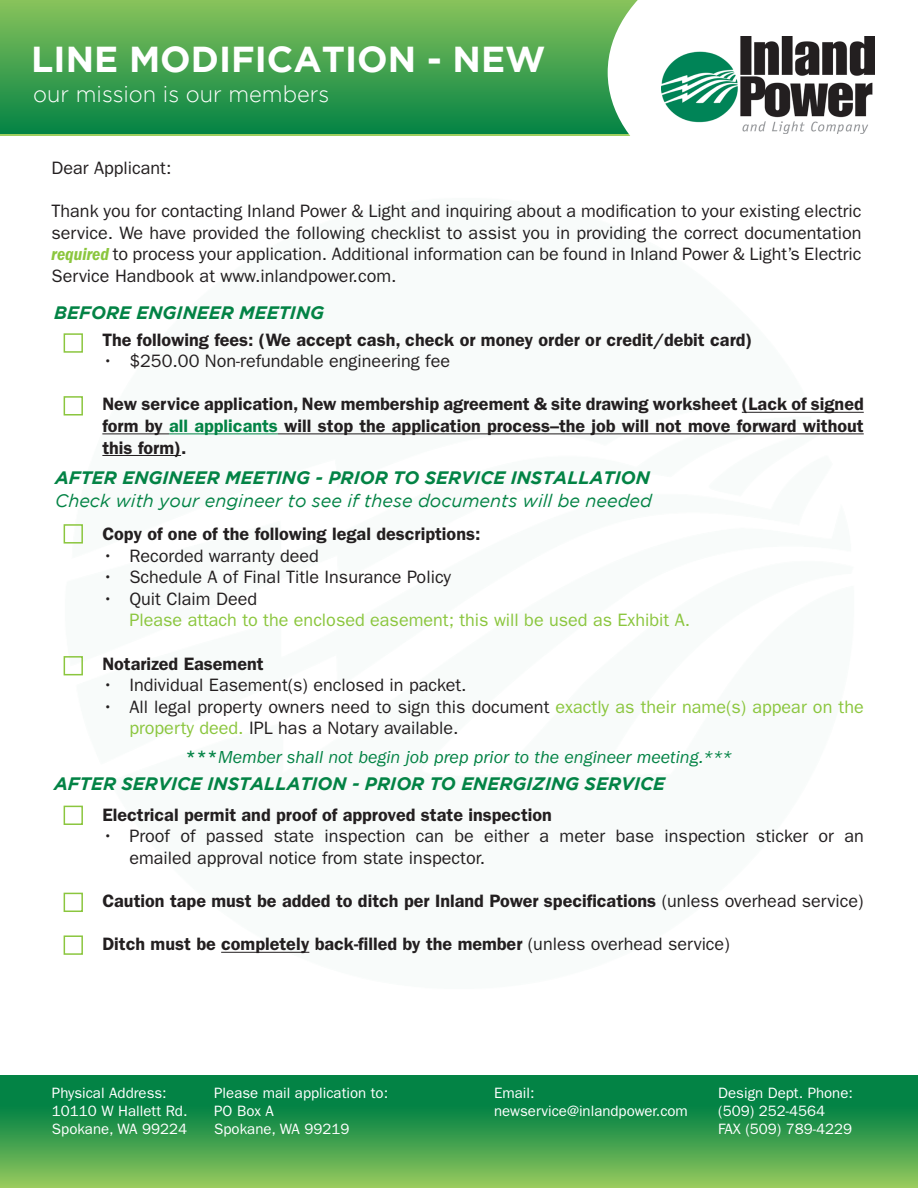
<style>
.page{position:relative;width:918px;height:1188px;background:#fff}
.page>*{position:absolute;margin:0;border:0;box-sizing:border-box;transform-origin:0 0}
.t1{font:700 36px "Gotham";color:#fff}
.t2{font:300 22.8px "Gotham";color:#fff;scale:.96 1}
.t3{font:18px/21.6px "ITC Franklin Gothic Std";color:#231f20}
.t4{font:600 18px/21.6px "ITC Franklin Gothic Std";color:#231f20;text-align:justify}
.t5{font:italic 700 18px "Gotham";color:#038345}
.t6{font:18px "ITC Franklin Gothic Std";color:#8bc63e}
.t7{font:italic 18px "ITC Franklin Gothic Std";color:#038345}
.t8{font:italic 18px "Gotham";color:#038345}
.t9{font:15px "ITC Franklin Gothic Std";color:#fff}
.s1{font-family:"Franklin Gothic";font-weight:600;font-style:italic;font-stretch:condensed;color:#8bc63e}
.s2{color:#038345}
.s3{color:#8bc63e}
.s4{font-weight:600;font-style:normal}
.s5{font-weight:400}
</style>
<div class="page">
<svg style="left:0;top:1075px;width:918px;height:113px;background:#379c4d"></svg>
<div style="left:0;top:0;width:918px;height:134px;background:linear-gradient(to bottom,#88c35b,#048345)"></div>
<svg style="left:608px;top:0;width:310px;height:136px"></svg>
<hr style="left:742px;top:412px;width:122px;height:1px;background:#231f20">
<hr style="left:102px;top:433px;width:67px;height:1px;background:#231f20">
<hr style="left:169px;top:433px;width:109px;height:1px;background:#038345">
<hr style="left:278px;top:433px;width:586px;height:1px;background:#231f20">
<hr style="left:102px;top:455px;width:79px;height:1px;background:#231f20">
<hr style="left:221px;top:952px;width:88px;height:1px;background:#231f20">
<div style="left:64px;top:333px;width:19px;height:20px;border:2px solid #8bc63e"></div>
<div style="left:64px;top:893px;width:19px;height:19px;border:2px solid #8bc63e"></div>
<div style="left:64px;top:806px;width:19px;height:19px;border:2px solid #8bc63e"></div>
<div style="left:64px;top:656px;width:19px;height:19px;border:2px solid #8bc63e"></div>
<div style="left:64px;top:396px;width:19px;height:20px;border:2px solid #8bc63e"></div>
<div style="left:64px;top:524px;width:19px;height:20px;border:2px solid #8bc63e"></div>
<div style="left:64px;top:935px;width:19px;height:20px;border:2px solid #8bc63e"></div>
<img style="left:662px;top:36px;width:213px;height:97px">
<p class="t1" style="left:31px;top:39px;width:516px">LINE MODIFICATION - NEW</p>
<p class="t2" style="left:33px;top:81px;width:310px">our mission is our members</p>
<p class="t3" style="left:52px;top:157px;width:121px">Dear Applicant:</p>
<p class="t3" style="left:52px;top:200px;width:812px;text-align:justify">Thank you for contacting Inland Power &amp; Light and inquiring about a modification to your existing electric service. We have provided the following checklist to assist you in providing the correct documentation <span class="s1">required</span> to process your application. Additional information can be found in Inland Power &amp; Light’s Electric Service Handbook at www.inlandpower.com.</p>
<p class="t5" style="left:54px;top:302px;width:271px">BEFORE ENGINEER MEETING</p>
<p class="t4" style="left:102px;top:329px;width:651px">The following fees: (We accept cash, check or money order or credit/debit card)</p>
<p class="t3" style="left:102px;top:351px;width:349px">• $250.00 Non-refundable engineering fee</p>
<p class="t4" style="left:102px;top:394px;width:763px">New service application, New membership agreement &amp; site drawing worksheet (Lack of signed form by <span class="s2">all applicants</span> will stop the application process–the job will not move forward without this form).</p>
<p class="t5" style="left:55px;top:467px;width:596px">AFTER ENGINEER MEETING - PRIOR TO SERVICE INSTALLATION</p>
<p class="t8" style="left:55px;top:491px;width:598px">Check with your engineer to see if these documents will be needed</p>
<p class="t4" style="left:102px;top:523px;width:380px">Copy of one of the following legal descriptions:</p>
<p class="t3" style="left:102px;top:545px;width:218px">• Recorded warranty deed</p>
<p class="t3" style="left:102px;top:567px;width:350px">• Schedule A of Final Title Insurance Policy</p>
<p class="t3" style="left:102px;top:588px;width:156px">• Quit Claim Deed</p>
<p class="t6" style="left:129px;top:610px;width:562px">Please attach to the enclosed easement; this will be used as Exhibit A.</p>
<p class="t4" style="left:102px;top:653px;width:163px">Notarized Easement</p>
<p class="t3" style="left:102px;top:675px;width:366px">• Individual Easement(s) enclosed in packet.</p>
<p class="t3" style="left:129px;top:696px;width:736px;text-indent:-27px">• All legal property owners need to sign this document <span class="s3">exactly as their name(s) appear on the property deed.</span> IPL has a Notary available.</p>
<p class="t7" style="left:186px;top:747px;width:548px"><span class="s4">***</span>Member shall not begin job prep prior to the engineer meeting.***</p>
<p class="t5" style="left:54px;top:773px;width:613px">AFTER SERVICE INSTALLATION - PRIOR TO ENERGIZING SERVICE</p>
<p class="t4" style="left:102px;top:804px;width:451px">Electrical permit and proof of approved state inspection</p>
<p class="t3" style="left:129px;top:826px;width:736px;text-indent:-27px">• Proof of passed state inspection can be either a meter base inspection sticker or an emailed approval notice from state inspector.</p>
<p class="t4" style="left:102px;top:890px;width:763px">Caution tape must be added to ditch per Inland Power specifications <span class="s5">(unless overhead service)</span></p>
<p class="t4" style="left:102px;top:934px;width:629px">Ditch must be completely back-filled by the member <span class="s5">(unless overhead service)</span></p>
<p class="t9" style="left:52px;top:1084px;width:116px">Physical Address:</p>
<p class="t9" style="left:52px;top:1102px;width:137px">10110 W Hallett Rd.</p>
<p class="t9" style="left:52px;top:1120px;width:137px">Spokane, WA 99224</p>
<p class="t9" style="left:214px;top:1084px;width:175px">Please mail application to:</p>
<p class="t9" style="left:214px;top:1102px;width:61px">PO Box A</p>
<p class="t9" style="left:214px;top:1120px;width:137px">Spokane, WA 99219</p>
<p class="t9" style="left:494px;top:1084px;width:42px">Email:</p>
<p class="t9" style="left:494px;top:1102px;width:195px">newservice@inlandpower.com</p>
<p class="t9" style="left:718px;top:1084px;width:136px">Design Dept. Phone:</p>
<p class="t9" style="left:718px;top:1102px;width:108px">(509) 252-4564</p>
<p class="t9" style="left:718px;top:1120px;width:135px">FAX (509) 789-4229</p>
</div>
